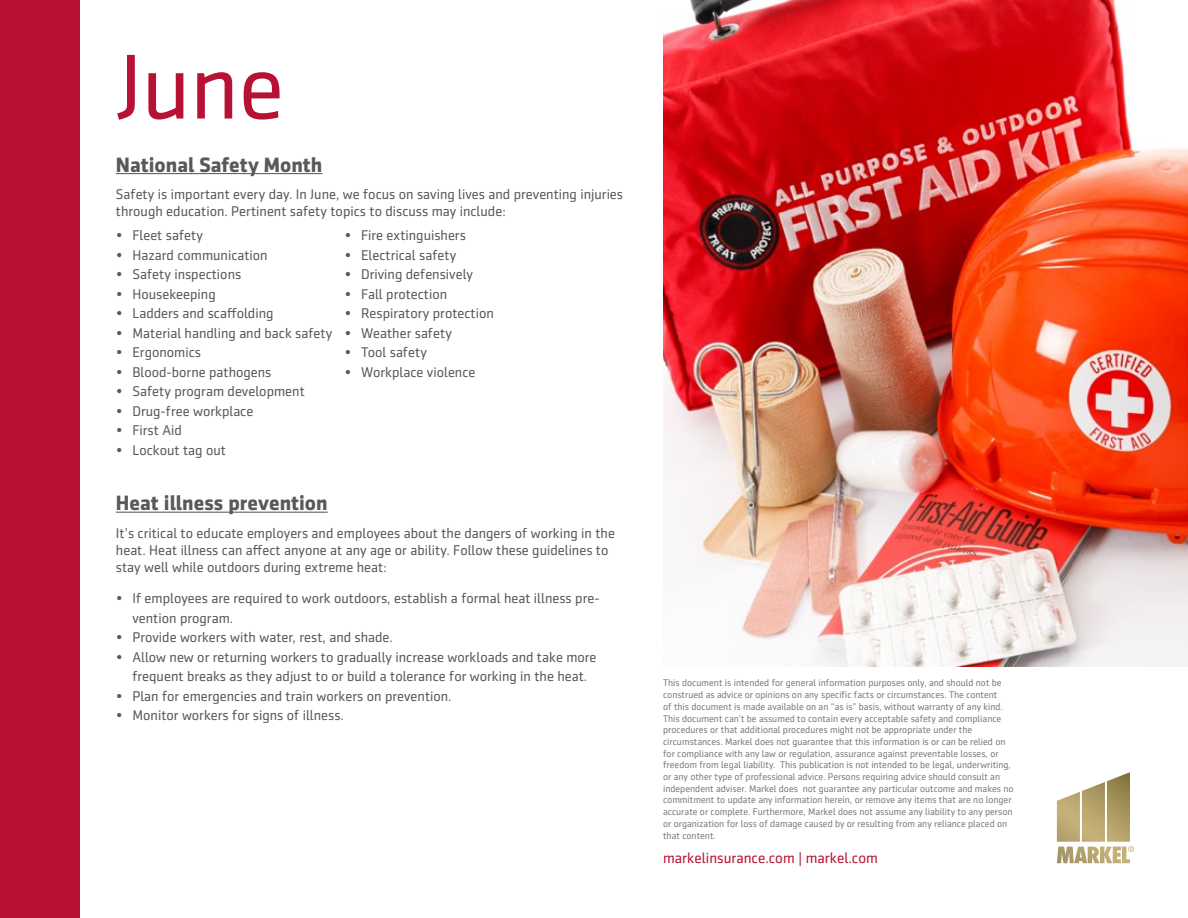
<style>
.page{position:relative;width:1188px;height:918px;background:#fff}
.page>*{position:absolute;margin:0;border:0;box-sizing:border-box;transform-origin:0 0}
.t1{font:93px "Sentico Sans DT";color:#b71234}
.t2{font:700 21px "Sentico Sans DT";color:#58595b}
.t3{font:15px "Sentico Sans DT";color:#b71234}
.t4{font:14.25px/17.1px "Sentico Sans DT";color:#58595b}
.t5{font:9.75px/11.7px "Sentico Sans DT";color:#797a7d}
</style>
<div class="page">
<div style="left:0;top:0;width:80px;height:918px;background:#b71234"></div>
<svg style="left:1057px;top:772px;width:77px;height:91px"></svg>
<img style="left:664px;top:0;width:524px;height:666px">
<hr style="left:116px;top:512px;width:212px;height:1px;background:#58595b">
<hr style="left:116px;top:173px;width:206px;height:1px;background:#58595b">
<h1 class="t1" style="left:116px;top:36px;width:170px">June</h1>
<h2 class="t2" style="left:116px;top:152px;width:208px">National Safety Month</h2>
<p class="t4" style="left:116px;top:186px;width:509px">Safety is important every day. In June, we focus on saving lives and preventing injuries through education. Pertinent safety topics to discuss may include:</p>
<p class="t4" style="left:116px;top:227px;width:88px">• Fleet safety</p>
<p class="t4" style="left:116px;top:246px;width:153px">• Hazard communication</p>
<p class="t4" style="left:116px;top:266px;width:127px">• Safety inspections</p>
<p class="t4" style="left:116px;top:285px;width:101px">• Housekeeping</p>
<p class="t4" style="left:116px;top:305px;width:159px">• Ladders and scaffolding</p>
<p class="t4" style="left:116px;top:324px;width:218px">• Material handling and back safety</p>
<p class="t4" style="left:116px;top:344px;width:87px">• Ergonomics</p>
<p class="t4" style="left:116px;top:363px;width:157px">• Blood-borne pathogens</p>
<p class="t4" style="left:116px;top:383px;width:190px">• Safety program development</p>
<p class="t4" style="left:116px;top:402px;width:139px">• Drug-free workplace</p>
<p class="t4" style="left:116px;top:422px;width:67px">• First Aid</p>
<p class="t4" style="left:116px;top:441px;width:112px">• Lockout tag out</p>
<p class="t4" style="left:345px;top:227px;width:123px">• Fire extinguishers</p>
<p class="t4" style="left:345px;top:246px;width:113px">• Electrical safety</p>
<p class="t4" style="left:345px;top:266px;width:130px">• Driving defensively</p>
<p class="t4" style="left:345px;top:285px;width:104px">• Fall protection</p>
<p class="t4" style="left:345px;top:305px;width:151px">• Respiratory protection</p>
<p class="t4" style="left:345px;top:324px;width:109px">• Weather safety</p>
<p class="t4" style="left:345px;top:344px;width:84px">• Tool safety</p>
<p class="t4" style="left:345px;top:363px;width:132px">• Workplace violence</p>
<h2 class="t2" style="left:116px;top:491px;width:213px">Heat illness prevention</h2>
<p class="t4" style="left:116px;top:524px;width:501px">It’s critical to educate employers and employees about the dangers of working in the heat. Heat illness can affect anyone at any age or ability. Follow these guidelines to stay well while outdoors during extreme heat:</p>
<p class="t4" style="left:132px;top:589px;width:469px;line-height:19.5px;text-indent:-17px">• If employees are required to work outdoors, establish a formal heat illness pre&shy;vention program.</p>
<p class="t4" style="left:116px;top:629px;width:278px">• Provide workers with water, rest, and shade.</p>
<p class="t4" style="left:116px;top:647px;width:482px;line-height:19.5px;text-align:center">• Allow new or returning workers to gradually increase workloads and take more frequent breaks as they adjust to or build a tolerance for working in the heat.</p>
<p class="t4" style="left:116px;top:688px;width:337px">• Plan for emergencies and train workers on prevention.</p>
<p class="t4" style="left:116px;top:707px;width:229px">• Monitor workers for signs of illness.</p>
<p class="t5" style="left:663px;top:677px;width:352px">This document is intended for general information purposes only, and should not be construed as advice or opinions on any specific facts or circumstances. The content<br>of this document is made available on an “as is” basis, without warranty of any kind.<br>This document can’t be assumed to contain every acceptable safety and compliance procedures or that additional procedures might not be appropriate under the circumstances. Markel does not guarantee that this information is or can be relied on for compliance with any law or regulation, assurance against preventable losses, or freedom from legal liability. This publication is not intended to be legal, underwriting, or any other type of professional advice. Persons requiring advice should consult an independent adviser. Markel does not guarantee any particular outcome and makes no commitment to update any information herein, or remove any items that are no longer accurate or complete. Furthermore, Markel does not assume any liability to any person or organization for loss of damage caused by or resulting from any reliance placed on that content.</p>
<p class="t3" style="left:663px;top:849px;width:216px">markelinsurance.com | markel.com</p>
</div>
